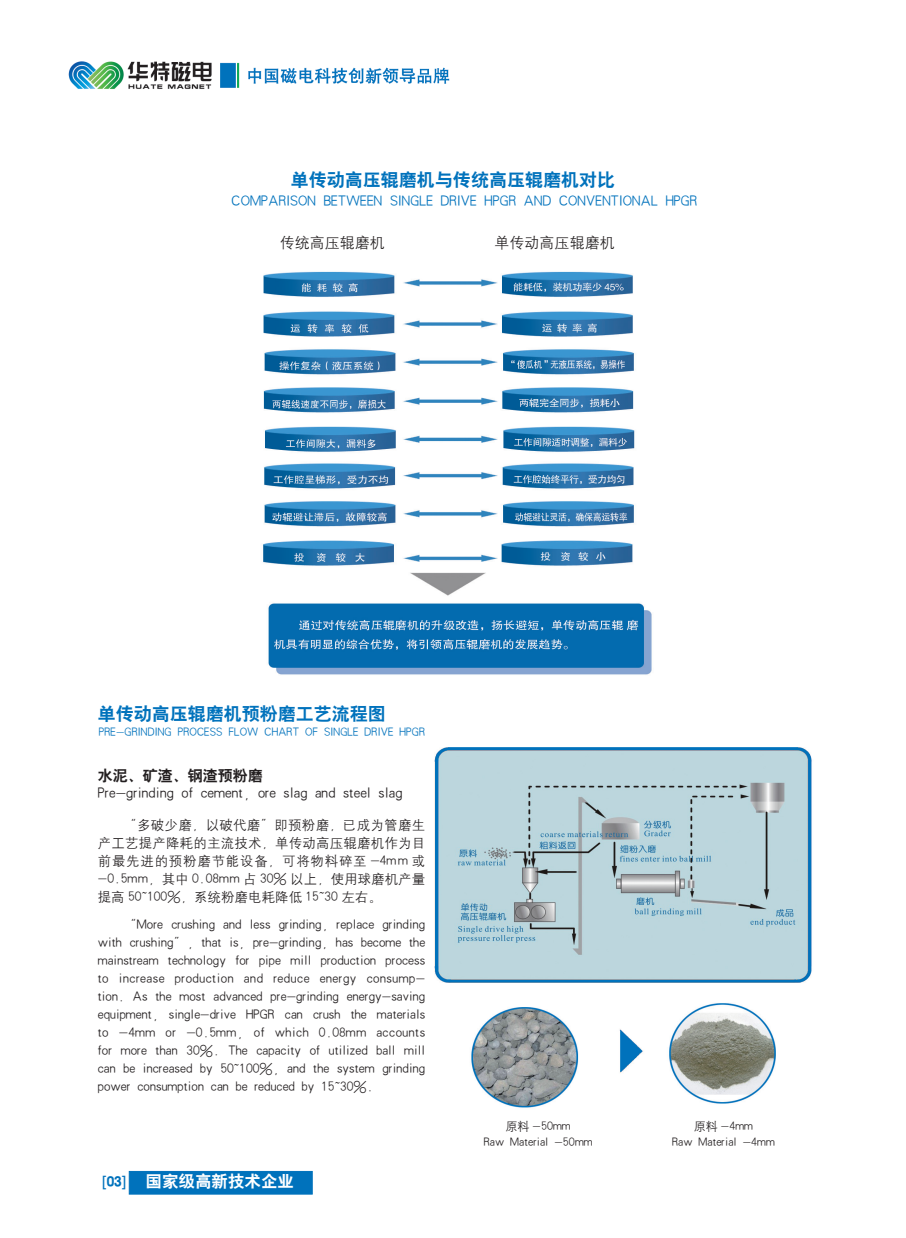
<style>
.page{position:relative;width:906px;height:1238px;background:#fff}
.page>*{position:absolute;margin:0;border:0;box-sizing:border-box;transform-origin:0 0}
.t1{font:18px "H Yb 2 gj";color:#0072bc}
.t2{font:16.5px "H Yb 2 gj";color:#fff}
.t3{font:15px "H Yg 2 gj";color:#231f20}
.t4{font:15px "H Yg 2 gj";color:#0072bc}
.t5{font:15px "H Yb 2 gj";color:#231f20}
.t6{font:15px "H Yb 2 gj";color:#0072bc}
.t7{font:13.5px/18px "H Yg 2 gj";color:#231f20;text-align:justify}
.t8{font:12px "H Yg 2 gj";color:#0072bc}
.t9{font:12px "H Yg 2 gj";color:#231f20}
</style>
<div class="page">
<img style="left:68px;top:61px;width:382px;height:1134px">
<div style="left:129px;top:1170px;width:184px;height:24px;background:#0072bc;border:1px solid #0072bc"></div>
<img style="left:253px;top:260px;width:399px;height:422px">
<img style="left:429px;top:740px;width:383px;height:370px">
<p class="t1" style="left:291px;top:170px;width:326px">单传动高压辊磨机与传统高压辊磨机对比</p>
<p class="t4" style="left:232px;top:194px;width:467px">COMPARISON BETWEEN SINGLE DRIVE HPGR AND CONVENTIONAL HPGR</p>
<p class="t3" style="left:280px;top:234px;width:106px">传统高压辊磨机</p>
<p class="t3" style="left:494px;top:234px;width:121px">单传动高压辊磨机</p>
<p class="t1" style="left:98px;top:704px;width:289px">单传动高压辊磨机预粉磨工艺流程图</p>
<p class="t8" style="left:99px;top:726px;width:328px">PRE-GRINDING PROCESS FLOW CHART OF SINGLE DRIVE HPGR</p>
<p class="t5" style="left:98px;top:768px;width:166px">水泥、矿渣、钢渣预粉磨</p>
<p class="t3" style="left:98px;top:786px;width:306px">Pre-grinding of cement, ore slag and steel slag</p>
<p class="t7" style="left:98px;top:816px;width:329px;text-indent:26px">“多破少磨，以破代磨”即预粉磨，已成为管磨生产工艺提产降耗的主流技术，单传动高压辊磨机作为目前最先进的预粉磨节能设备，可将物料碎至 -4mm 或-0.5mm，其中 0.08mm 占 30% 以上，使用球磨机产量提高 50~100%，系统粉磨电耗降低 15~30 左右。</p>
<p class="t7" style="left:98px;top:915px;width:329px;text-indent:26px">“More crushing and less grinding, replace grinding with crushing”, that is, pre-grinding, has become the mainstream technology for pipe mill production process to increase production and reduce energy consump&shy;tion. As the most advanced pre-grinding energy-saving equipment, single-drive HPGR can crush the materials to -4mm or -0.5mm, of which 0.08mm accounts for more than 30%. The capacity of utilized ball mill can be increased by 50~100%, and the system grinding power consumption can be reduced by 15~30%.</p>
<p class="t6" style="left:102px;top:1174px;width:25px">[03]</p>
<p class="t2" style="left:146px;top:1172px;width:150px">国家级高新技术企业</p>
<p class="t9" style="left:505px;top:1120px;width:67px">原料 -50mm</p>
<p class="t9" style="left:484px;top:1135px;width:110px">Raw Material -50mm</p>
<p class="t9" style="left:694px;top:1120px;width:61px">原料 -4mm</p>
<p class="t9" style="left:672px;top:1135px;width:104px">Raw Material -4mm</p>
</div>
